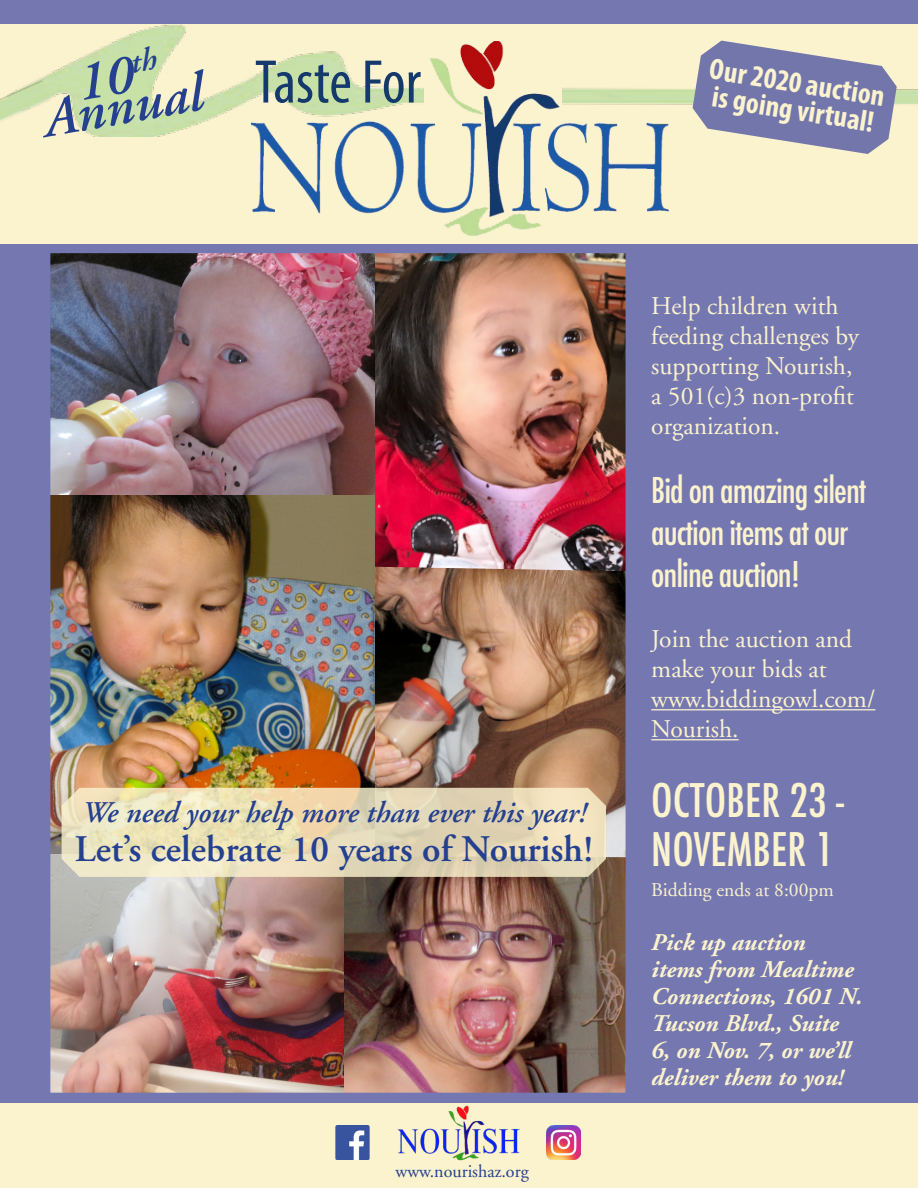
<style>
.page{position:relative;width:918px;height:1188px;background:#fff}
.page>*{position:absolute;margin:0;border:0;box-sizing:border-box;transform-origin:0 0}
.t1{font:condensed 62.1px "Myriad Pro";letter-spacing:-.005em;color:#14396d}
.t2{font:italic 600 55.5px "Adobe Garamond";color:#25408f}
.t3{font:500 condensed 45px/49.5px "Futura";color:#fbf2ce}
.t4{font:600 37.5px "Adobe Garamond";color:#25408f}
.t5{font:500 condensed 34.5px/42px "Futura";letter-spacing:-.03em;color:#fbf2ce}
.t6{font:italic 600 30px "Adobe Garamond";color:#25408f}
.t7{font:700 condensed 30px/27px "Myriad Pro";color:#fbf2ce}
.t8{font:25.5px/30px "Adobe Garamond";color:#fbf2ce}
.t9{font:italic 700 24px/27px "Adobe Garamond";color:#fbf2ce}
.t10{font:19.5px "Adobe Garamond";color:#fbf2ce}
.t11{font:18px "Adobe Garamond";color:#25408f}
</style>
<div class="page">
<div style="left:0;top:0;width:918px;height:1103px;background:#7578b0"></div>
<hr style="left:651px;top:709px;width:224px;height:1px;background:#fbf2ce">
<hr style="left:651px;top:739px;width:88px;height:1px;background:#fbf2ce">
<img style="left:374px;top:255px;width:250px;height:310px">
<img style="left:374px;top:565px;width:250px;height:290px">
<img style="left:52px;top:494px;width:322px;height:361px">
<img style="left:52px;top:855px;width:572px;height:236px">
<img style="left:52px;top:255px;width:323px;height:239px">
<div style="left:0;top:24px;width:918px;height:219px;background:#fbf2ce"></div>
<div style="left:0;top:1103px;width:918px;height:85px;background:#fbf2ce"></div>
<img style="left:397px;top:1105px;width:123px;height:56px">
<img style="left:0;top:6px;width:423px;height:130px">
<div style="left:43px;top:246px;width:590px;height:854px;border:8px solid #7578b0"></div>
<img style="left:252px;top:42px;width:416px;height:193px">
<img style="left:563px;top:6px;width:355px;height:130px">
<img style="left:0;top:17px;width:73px;height:119px">
<svg style="left:62px;top:788px;width:544px;height:89px;background:#e8dcb8"></svg>
<svg style="left:693px;top:41px;width:204px;height:113px"></svg>
<img style="left:335px;top:1126px;width:35px;height:33px">
<img style="left:547px;top:1126px;width:33px;height:33px">
<h2 class="t2" style="left:71px;top:53px;width:84px;rotate:-10deg">10<sup>th</sup></h2>
<h2 class="t2" style="left:38px;top:90px;width:162px;rotate:-10deg">Annual</h2>
<h1 class="t1" style="left:242px;top:39px;width:168px">Taste For</h1>
<h1 class="t1" style="left:255px;top:44px;width:168px">Taste For</h1>
<p class="t7" style="left:712px;top:55px;width:179px;rotate:9deg">Our 2020 auction is going virtual!</p>
<p class="t8" style="left:651px;top:292px;width:209px">Help children with feeding challenges by supporting Nourish, a 501(c)3 non-profit organization.</p>
<h3 class="t5" style="left:651px;top:470px;width:217px">Bid on amazing silent auction items at our online auction!</h3>
<p class="t8" style="left:651px;top:625px;width:226px">Join the auction and make your bids at www.biddingowl.com/<br>Nourish.</p>
<p class="t6" style="left:82px;top:796px;width:506px">We need your help more than ever this year!</p>
<h3 class="t4" style="left:75px;top:828px;width:520px">Let’s celebrate 10 years of Nourish!</h3>
<p class="t11" style="left:396px;top:1161px;width:135px">www.nourishaz.org</p>
<h3 class="t3" style="left:651px;top:776px;width:194px">OCTOBER 23 -<br>NOVEMBER 1</h3>
<p class="t10" style="left:651px;top:880px;width:184px">Bidding ends at 8:00pm</p>
<p class="t9" style="left:651px;top:930px;width:213px">Pick up auction items from Mealtime<br>Connections, 1601 N.<br>Tucson Blvd., Suite<br>6, on Nov. 7, or we’ll deliver them to you!</p>
</div>
